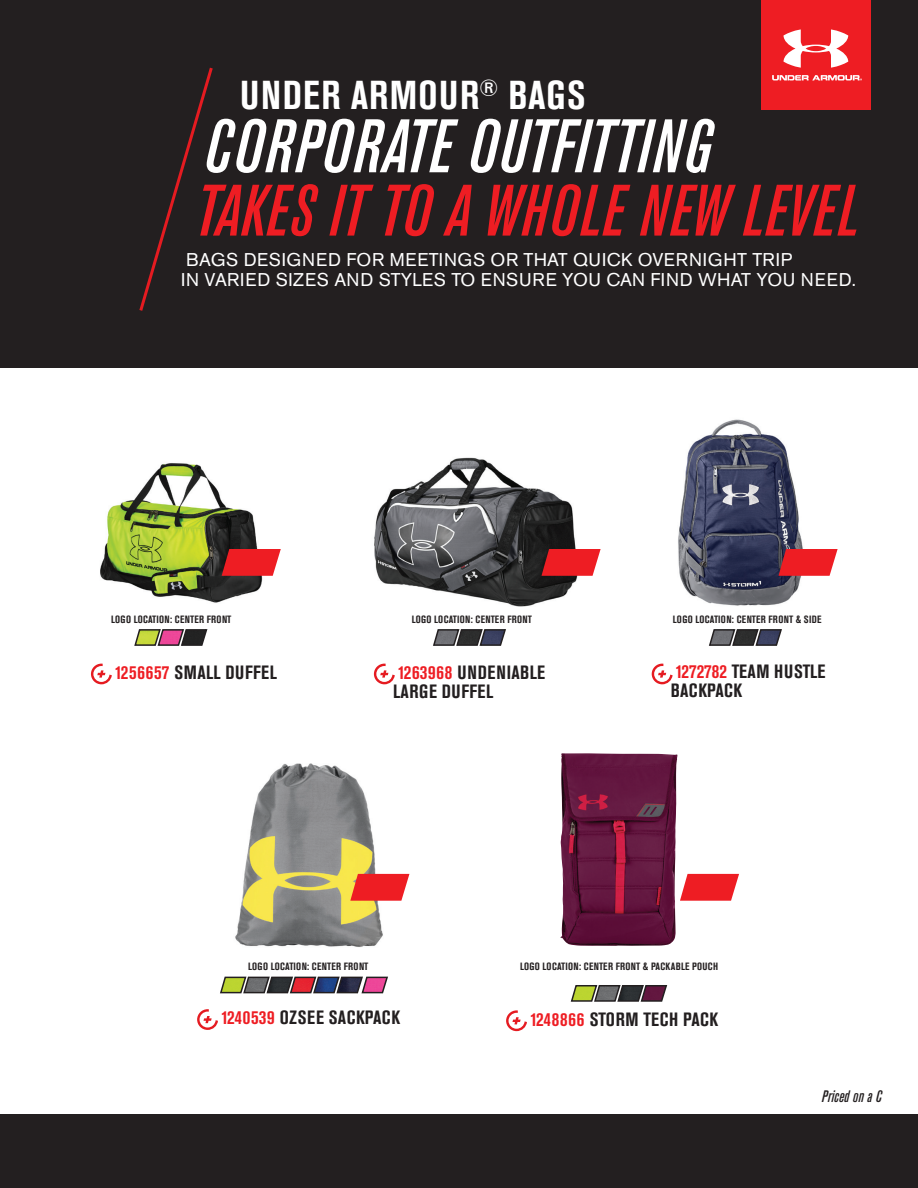
<style>
.page{position:relative;width:918px;height:1188px;background:#fff}
.page>*{position:absolute;margin:0;border:0;box-sizing:border-box;transform-origin:0 0}
.t1{font:italic 500 condensed 75px "Akzidenz Grotesk BE";letter-spacing:.02em;color:#fff}
.t2{font:italic 500 condensed 72px "Akzidenz Grotesk BE";letter-spacing:.01em;color:#ee1d23}
.t3{font:700 condensed 40.05px "Akzidenz Grotesk BE";letter-spacing:.035em;color:#fff}
.t4{font:700 condensed 19.05px/19px "Akzidenz Grotesk BE";letter-spacing:.02em;color:#231f20}
.t5{font:700 condensed 19.05px/19px "Akzidenz Grotesk BE";color:#231f20}
.t6{font:18.3px/20px "Akzidenz Grotesk BE";letter-spacing:.03em;color:#fff}
.t7{font:italic 500 condensed 16.5px "Akzidenz Grotesk BE";color:#231f20}
.t8{font:700 condensed 10.5px "Akzidenz Grotesk BE";letter-spacing:.035em;color:#231f20}
.s1{color:#ee1d23}
</style>
<div class="page">
<div style="left:0;top:0;width:918px;height:368px;background:#231f20"></div>
<div style="left:762px;top:0;width:109px;height:110px;background:#ee1d23"></div>
<svg style="left:772px;top:75px;width:90px;height:5px"></svg>
<svg style="left:783px;top:29px;width:65px;height:39px"></svg>
<svg style="left:139px;top:67px;width:74px;height:244px"></svg>
<img style="left:100px;top:463px;width:163px;height:140px">
<img style="left:374px;top:457px;width:204px;height:150px">
<img style="left:678px;top:419px;width:125px;height:187px">
<svg style="left:374px;top:664px;width:21px;height:20px"></svg>
<svg style="left:652px;top:664px;width:21px;height:20px"></svg>
<svg style="left:91px;top:664px;width:21px;height:20px"></svg>
<svg style="left:134px;top:629px;width:74px;height:17px"></svg>
<svg style="left:433px;top:629px;width:73px;height:17px"></svg>
<svg style="left:708px;top:629px;width:74px;height:17px"></svg>
<img style="left:560px;top:753px;width:118px;height:193px">
<svg style="left:506px;top:1010px;width:21px;height:21px"></svg>
<img style="left:235px;top:763px;width:162px;height:184px">
<svg style="left:197px;top:1009px;width:21px;height:21px"></svg>
<svg style="left:570px;top:985px;width:98px;height:17px;background:#6c6453"></svg>
<div style="left:0;top:1114px;width:918px;height:74px;background:#231f20"></div>
<svg style="left:222px;top:549px;width:59px;height:27px;background:#e12d32"></svg>
<svg style="left:350px;top:874px;width:59px;height:27px;background:#ef3a34"></svg>
<svg style="left:680px;top:874px;width:59px;height:27px;background:#f03c41"></svg>
<svg style="left:541px;top:549px;width:60px;height:27px;background:#df2e33"></svg>
<svg style="left:778px;top:549px;width:60px;height:27px;background:#e23037"></svg>
<svg style="left:220px;top:976px;width:168px;height:18px;background:#7b6164"></svg>
<h3 class="t3" style="left:240px;top:72px;width:347px">UNDER ARMOUR<sup>®</sup> BAGS</h3>
<h1 class="t1" style="left:204px;top:103px;width:509px">CORPORATE OUTFITTING</h1>
<h2 class="t2" style="left:196px;top:169px;width:665px">TAKES IT TO A WHOLE NEW LEVEL</h2>
<h3 class="t6" style="left:181px;top:249px;width:676px">BAGS DESIGNED FOR MEETINGS OR THAT QUICK OVERNIGHT TRIP<br>IN VARIED SIZES AND STYLES TO ENSURE YOU CAN FIND WHAT YOU NEED.</h3>
<p class="t8" style="left:111px;top:614px;width:122px">LOGO LOCATION: CENTER FRONT</p>
<p class="t8" style="left:412px;top:614px;width:122px">LOGO LOCATION: CENTER FRONT</p>
<p class="t8" style="left:673px;top:614px;width:150px">LOGO LOCATION: CENTER FRONT &amp; SIDE</p>
<h3 class="t4" style="left:115px;top:663px;width:164px"><span class="s1">1256657</span> SMALL DUFFEL</h3>
<h3 class="t4" style="left:393px;top:663px;width:154px"><span class="s1">1263968</span> UNDENIABLE<br>LARGE DUFFEL</h3>
<h3 class="t5" style="left:671px;top:662px;width:156px"><span class="s1">1272782</span> TEAM HUSTLE<br>BACKPACK</h3>
<p class="t8" style="left:248px;top:961px;width:122px">LOGO LOCATION: CENTER FRONT</p>
<p class="t8" style="left:520px;top:961px;width:200px">LOGO LOCATION: CENTER FRONT &amp; PACKABLE POUCH</p>
<h3 class="t4" style="left:221px;top:1009px;width:181px"><span class="s1">1240539</span> OZSEE SACKPACK</h3>
<h3 class="t4" style="left:530px;top:1010px;width:190px"><span class="s1">1248866</span> STORM TECH PACK</h3>
<h3 class="t7" style="left:822px;top:1087px;width:62px">Priced on a C</h3>
</div>
